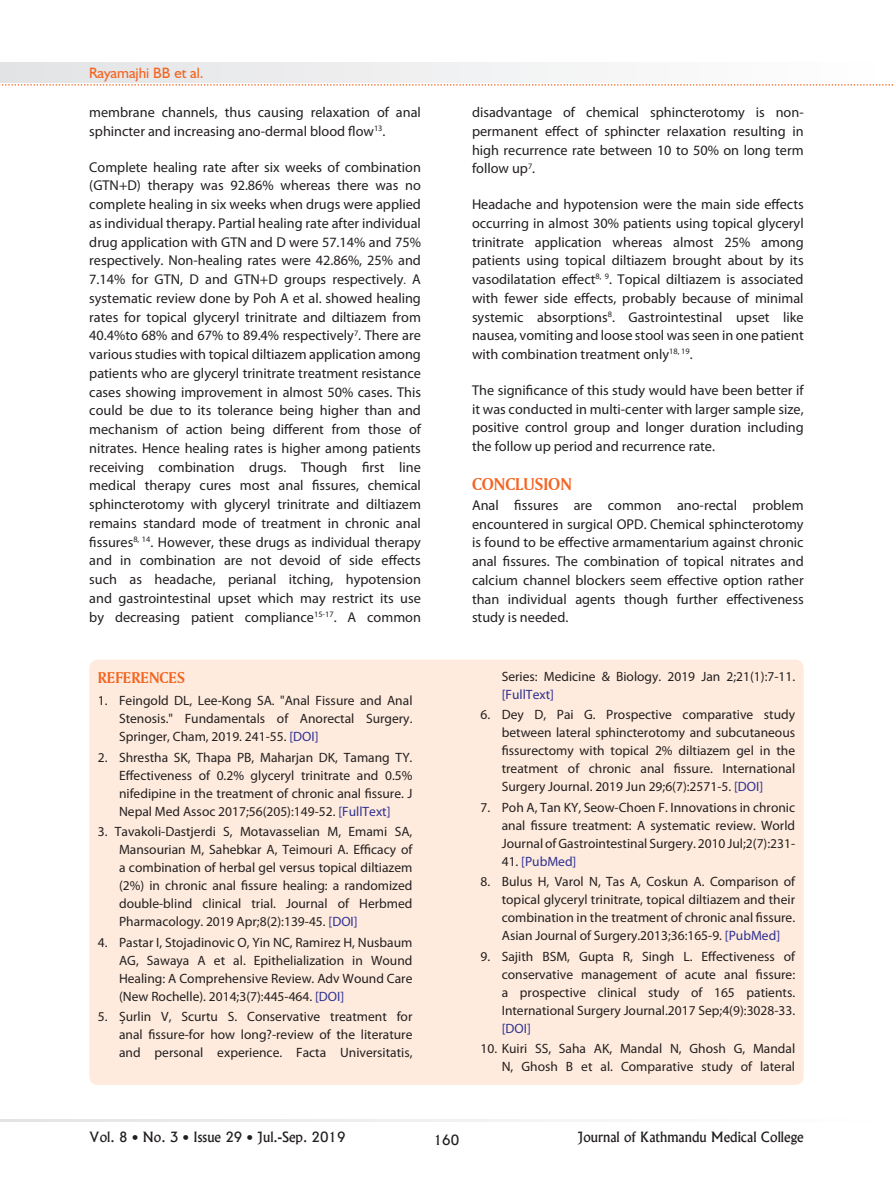
<style>
.page{position:relative;width:893px;height:1191px;background:#fff}
.page>*{position:absolute;margin:0;border:0;box-sizing:border-box;transform-origin:0 0}
.t1{font:18px "Amerigo BT Bold A";color:#f36421}
.t2{font:16.5px "Amerigo BT Bold A";color:#f36421}
.t3{font:15px "Humanist 521 BT";color:#f36421}
.t4{font:14.25px/18.8px "Myriad Pro";color:#231f20;text-align:justify}
.t5{font:13.5px/18px "Myriad Pro";color:#231f20;text-align:justify}
.t6{font:13.5px "Alaska";color:#231f20}
.t7{font:13.5px "Myriad Pro";color:#2e3092}
.s1{font-size:12px}
.s2{color:#2e3092}
.s3{color:#231f20}
</style>
<div class="page">
<svg style="left:0;top:1119px;width:581px;height:2px"></svg>
<svg style="left:0;top:63px;width:893px;height:23px"></svg>
<div style="left:89px;top:659px;width:715px;height:426px;background:#feebdd;border-radius:9px"></div>
<p class="t3" style="left:89px;top:63px;width:116px">Rayamajhi BB et al.</p>
<p class="t4" style="left:89px;top:103px;width:333px">membrane channels, thus causing relaxation of anal sphincter and increasing ano-dermal blood flow<sup>13</sup>.</p>
<p class="t4" style="left:89px;top:157px;width:333px">Complete healing rate after six weeks of combination (GTN+D) therapy was 92.86% whereas there was no complete healing in six weeks when drugs were applied as individual therapy. Partial healing rate after individual drug application with GTN and D were 57.14% and 75% respectively. Non-healing rates were 42.86%, 25% and 7.14% for GTN, D and GTN+D groups respectively<span class="s1">.</span> A systematic review done by Poh A et al. showed healing rates for topical glyceryl trinitrate and diltiazem from 40.4%to 68% and 67% to 89.4% respectively<sup>7</sup>. There are various studies with topical diltiazem application among patients who are glyceryl trinitrate treatment resistance cases showing improvement in almost 50% cases. This could be due to its tolerance being higher than and mechanism of action being different from those of nitrates. Hence healing rates is higher among patients receiving combination drugs. Though first line medical therapy cures most anal fissures, chemical sphincterotomy with glyceryl trinitrate and diltiazem remains standard mode of treatment in chronic anal fissures<sup>8,</sup> <sup>14</sup>. However, these drugs as individual therapy and in combination are not devoid of side effects such as headache, perianal itching, hypotension and gastrointestinal upset which may restrict its use by decreasing patient compliance<sup>15-17</sup>. A common</p>
<p class="t2" style="left:98px;top:667px;width:35px">REFERENCES</p>
<p class="t5" style="left:119px;top:691px;width:295px;text-indent:-21px">1. Feingold DL, Lee-Kong SA. "Anal Fissure and Anal Stenosis." Fundamentals of Anorectal Surgery.<br>Springer, Cham, 2019. 241-55. <span class="s2">[DOI]</span></p>
<p class="t5" style="left:119px;top:748px;width:295px;text-indent:-21px">2. Shrestha SK, Thapa PB, Maharjan DK, Tamang TY.<br>Effectiveness of 0.2% glyceryl trinitrate and 0.5% nifedipine in the treatment of chronic anal fissure. J Nepal Med Assoc 2017;56(205):149-52. <span class="s2">[FullText]</span></p>
<p class="t5" style="left:119px;top:822px;width:295px;text-indent:-21px">3. Tavakoli-Dastjerdi S, Motavasselian M, Emami SA, Mansourian M, Sahebkar A, Teimouri A. Efficacy of a combination of herbal gel versus topical diltiazem (2%) in chronic anal fissure healing: a randomized double-blind clinical trial. Journal of Herbmed Pharmacology. 2019 Apr;8(2):139-45. <span class="s2">[DOI]</span></p>
<p class="t5" style="left:119px;top:933px;width:295px;text-indent:-21px">4. Pastar I, Stojadinovic O, Yin NC, Ramirez H, Nusbaum AG, Sawaya A et al. Epithelialization in Wound Healing: A Comprehensive Review. Adv Wound Care (New Rochelle). 2014;3(7):445-464. <span class="s2">[DOI]</span></p>
<p class="t5" style="left:119px;top:1007px;width:295px;text-indent:-21px">5. Șurlin V, Scurtu S. Conservative treatment for anal fissure-for how long?-review of the literature and personal experience. Facta Universitatis,</p>
<p class="t4" style="left:472px;top:103px;width:333px">disadvantage of chemical sphincterotomy is non&shy;permanent effect of sphincter relaxation resulting in high recurrence rate between 10 to 50% on long term follow up<sup>7</sup>.</p>
<p class="t4" style="left:472px;top:195px;width:333px">Headache and hypotension were the main side effects occurring in almost 30% patients using topical glyceryl trinitrate application whereas almost 25% among patients using topical diltiazem brought about by its vasodilatation effect<sup>8,</sup> <sup>9</sup>. Topical diltiazem is associated with fewer side effects, probably because of minimal systemic absorptions<sup>8</sup>. Gastrointestinal upset like nausea, vomiting and loose stool was seen in one patient with combination treatment only<sup>18,</sup> <sup>19</sup>.</p>
<p class="t4" style="left:472px;top:380px;width:333px">The significance of this study would have been better if it was conducted in multi-center with larger sample size, positive control group and longer duration including the follow up period and recurrence rate.</p>
<p class="t1" style="left:472px;top:473px;width:21px">CONCLUSION</p>
<p class="t4" style="left:472px;top:495px;width:333px">Anal fissures are common ano-rectal problem encountered in surgical OPD. Chemical sphincterotomy is found to be effective armamentarium against chronic anal fissures. The combination of topical nitrates and calcium channel blockers seem effective option rather than individual agents though further effectiveness study is needed.</p>
<p class="t5" style="left:502px;top:667px;width:295px">Series: Medicine &amp; Biology. 2019 Jan 2;21(1):7-11.</p>
<p class="t7" style="left:502px;top:686px;width:54px">[FullText]</p>
<p class="t5" style="left:502px;top:705px;width:295px;text-indent:-21px">6. Dey D, Pai G. Prospective comparative study between lateral sphincterotomy and subcutaneous fissurectomy with topical 2% diltiazem gel in the treatment of chronic anal fissure. International Surgery Journal. 2019 Jun 29;6(7):2571-5. <span class="s2">[DOI]</span></p>
<p class="t5" style="left:502px;top:798px;width:295px;text-indent:-21px">7. Poh A, Tan KY, Seow-Choen F. Innovations in chronic anal fissure treatment: A systematic review. World Journal of Gastrointestinal Surgery. 2010 Jul;2(7):231-</p>
<p class="t7" style="left:502px;top:853px;width:76px"><span class="s3">41.</span> [PubMed]</p>
<p class="t5" style="left:502px;top:872px;width:295px;text-indent:-21px">8. Bulus H, Varol N, Tas A, Coskun A. Comparison of topical glyceryl trinitrate, topical diltiazem and their combination in the treatment of chronic anal fissure.<br>Asian Journal of Surgery.2013;36:165-9. <span class="s2">[PubMed]</span></p>
<p class="t5" style="left:502px;top:947px;width:295px;text-indent:-21px">9. Sajith BSM, Gupta R, Singh L. Effectiveness of conservative management of acute anal fissure: a prospective clinical study of 165 patients.<br>International Surgery Journal.2017 Sep;4(9):3028-33.</p>
<p class="t7" style="left:502px;top:1020px;width:31px">[DOI]</p>
<p class="t5" style="left:480px;top:1039px;width:316px;text-align:right">10. Kuiri SS, Saha AK, Mandal N, Ghosh G, Mandal<br>N, Ghosh B et al. Comparative study of lateral</p>
<p class="t6" style="left:89px;top:1129px;width:258px">Vol. 8 • No. 3 • Issue 29 • Jul.-Sep. 2019</p>
<p class="t6" style="left:434px;top:1131px;width:27px">160</p>
<p class="t6" style="left:578px;top:1129px;width:227px">Journal of Kathmandu Medical College</p>
</div>
